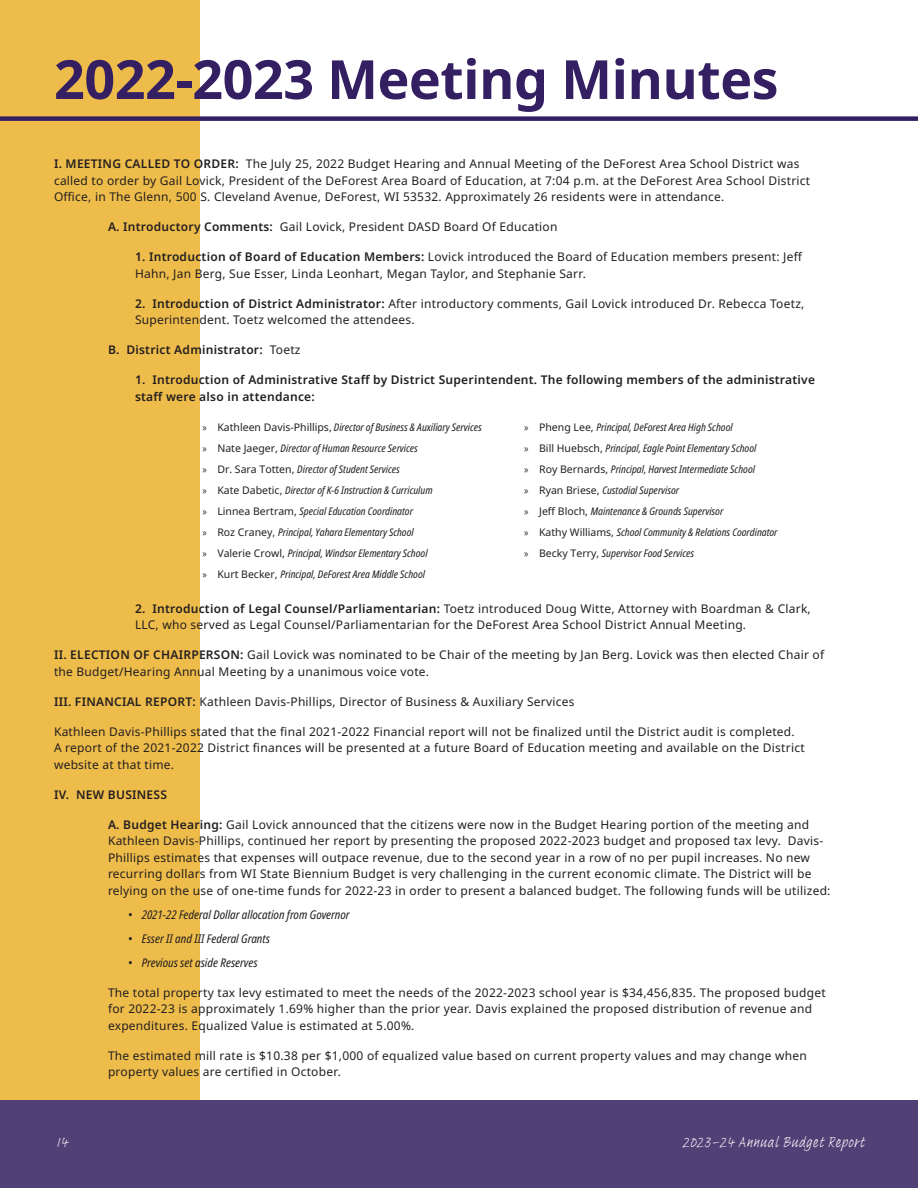
<style>
.page{position:relative;width:918px;height:1188px;background:#fff}
.page>*{position:absolute;margin:0;border:0;box-sizing:border-box;transform-origin:0 0}
.H1_title_-_purple{font:700 54px "Noto Sans";letter-spacing:-.01em;color:#341f62}
.FOOTER_script_-_whit{font:15px "Adobe Handwriting Frank";letter-spacing:.05em;color:#fff}
.LIST_meeting_minutes{font:12px/16.5px "Noto Sans";letter-spacing:.02em;color:#231f20}
.LIST_meeting_minutes-2{font:600 12px/16.5px "Noto Sans";letter-spacing:.02em;color:#231f20}
.t1{font:italic condensed 12px "Noto Sans";color:#231f20}
.t2{font:italic condensed 10.5px "Noto Sans";color:#231f20}
.s1{font-weight:600}
.s2{font-weight:400}
.s3{font-family:"Myriad Pro";font-style:normal;font-stretch:normal}
.s4{font-style:normal;font-stretch:normal}
</style>
<div class="page">
<div style="left:0;top:0;width:200px;height:1145px;background:#eebc4a"></div>
<div style="left:0;top:1100px;width:918px;height:88px;background:#514076"></div>
<div style="left:0;top:116px;width:918px;height:5px;background:#341f62"></div>
<p class="H1_title_-_purple" style="left:54px;top:41px;width:726px">2022-2023 Meeting Minutes</p>
<p class="LIST_meeting_minutes" style="left:54px;top:156px;width:758px"><span class="s1">I. MEETING CALLED TO ORDER:</span> The July 25, 2022 Budget Hearing and Annual Meeting of the DeForest Area School District was called to order by Gail Lovick, President of the DeForest Area Board of Education, at 7:04 p.m. at the DeForest Area School District<br>Office, in The Glenn, 500 S. Cleveland Avenue, DeForest, WI 53532. Approximately 26 residents were in attendance.</p>
<p class="LIST_meeting_minutes" style="left:108px;top:219px;width:451px"><span class="s1">A. Introductory Comments:</span> Gail Lovick, President DASD Board Of Education</p>
<p class="LIST_meeting_minutes" style="left:135px;top:249px;width:665px"><span class="s1">1. Introduction of Board of Education Members:</span> Lovick introduced the Board of Education members present: Jeff<br>Hahn, Jan Berg, Sue Esser, Linda Leonhart, Megan Taylor, and Stephanie Sarr.</p>
<p class="LIST_meeting_minutes" style="left:135px;top:295px;width:671px"><span class="s1">2. Introduction of District Administrator:</span> After introductory comments, Gail Lovick introduced Dr. Rebecca Toetz,<br>Superintendent. Toetz welcomed the attendees.</p>
<p class="LIST_meeting_minutes-2" style="left:108px;top:342px;width:194px">B. District Administrator: <span class="s2">Toetz</span></p>
<p class="LIST_meeting_minutes-2" style="left:135px;top:372px;width:682px">1. Introduction of Administrative Staff by District Superintendent. The following members of the administrative staff were also in attendance:</p>
<p class="t2" style="left:202px;top:420px;width:281px"><span class="s3">»</span> <span class="s4">Kathleen Davis-Phillips,</span> Director of Business &amp; Auxiliary Services</p>
<p class="t2" style="left:202px;top:441px;width:217px"><span class="s3">»</span> <span class="s4">Nate Jaeger,</span> Director of Human Resource Services</p>
<p class="t2" style="left:202px;top:462px;width:199px"><span class="s3">»</span> <span class="s4">Dr. Sara Totten,</span> Director of Student Services</p>
<p class="t2" style="left:202px;top:483px;width:232px"><span class="s3">»</span> <span class="s4">Kate Dabetic,</span> Director of K-6 Instruction &amp; Curriculum</p>
<p class="t2" style="left:202px;top:504px;width:212px"><span class="s3">»</span> <span class="s4">Linnea Bertram,</span> Special Education Coordinator</p>
<p class="t2" style="left:202px;top:525px;width:213px"><span class="s3">»</span> <span class="s4">Roz Craney,</span> Principal, Yahara Elementary School</p>
<p class="t2" style="left:202px;top:546px;width:227px"><span class="s3">»</span> <span class="s4">Valerie Crowl,</span> Principal, Windsor Elementary School</p>
<p class="t2" style="left:202px;top:567px;width:224px"><span class="s3">»</span> <span class="s4">Kurt Becker,</span> Principal, DeForest Area Middle School</p>
<p class="t2" style="left:524px;top:420px;width:210px"><span class="s3">»</span> <span class="s4">Pheng Lee,</span> Principal, DeForest Area High School</p>
<p class="t2" style="left:524px;top:441px;width:234px"><span class="s3">»</span> <span class="s4">Bill Huebsch,</span> Principal, Eagle Point Elementary School</p>
<p class="t2" style="left:524px;top:462px;width:232px"><span class="s3">»</span> <span class="s4">Roy Bernards,</span> Principal, Harvest Intermediate School</p>
<p class="t2" style="left:524px;top:483px;width:156px"><span class="s3">»</span> <span class="s4">Ryan Briese,</span> Custodial Supervisor</p>
<p class="t2" style="left:524px;top:504px;width:201px"><span class="s3">»</span> <span class="s4">Jeff Bloch,</span> Maintenance &amp; Grounds Supervisor</p>
<p class="t2" style="left:524px;top:525px;width:255px"><span class="s3">»</span> <span class="s4">Kathy Williams,</span> School Community &amp; Relations Coordinator</p>
<p class="t2" style="left:524px;top:546px;width:172px"><span class="s3">»</span> <span class="s4">Becky Terry,</span> Supervisor Food Services</p>
<p class="LIST_meeting_minutes" style="left:135px;top:601px;width:677px"><span class="s1">2. Introduction of Legal Counsel/Parliamentarian:</span> Toetz introduced Doug Witte, Attorney with Boardman &amp; Clark,<br>LLC, who served as Legal Counsel/Parliamentarian for the DeForest Area School District Annual Meeting.</p>
<p class="LIST_meeting_minutes" style="left:54px;top:647px;width:772px"><span class="s1">II. ELECTION OF CHAIRPERSON:</span> Gail Lovick was nominated to be Chair of the meeting by Jan Berg. Lovick was then elected Chair of the Budget/Hearing Annual Meeting by a unanimous voice vote.</p>
<p class="LIST_meeting_minutes" style="left:54px;top:694px;width:522px"><span class="s1">III. FINANCIAL REPORT:</span> Kathleen Davis-Phillips, Director of Business &amp; Auxiliary Services</p>
<p class="LIST_meeting_minutes" style="left:54px;top:724px;width:752px">Kathleen Davis-Phillips stated that the final 2021-2022 Financial report will not be finalized until the District audit is completed.<br>A report of the 2021-2022 District finances will be presented at a future Board of Education meeting and available on the District website at that time.</p>
<p class="LIST_meeting_minutes-2" style="left:54px;top:787px;width:114px">IV. NEW BUSINESS</p>
<p class="LIST_meeting_minutes" style="left:108px;top:817px;width:724px"><span class="s1">A. Budget Hearing:</span> Gail Lovick announced that the citizens were now in the Budget Hearing portion of the meeting and Kathleen Davis-Phillips, continued her report by presenting the proposed 2022-2023 budget and proposed tax levy. Davis-Phillips estimates that expenses will outpace revenue, due to the second year in a row of no per pupil increases. No new recurring dollars from WI State Biennium Budget is very challenging in the current economic climate. The District will be relying on the use of one-time funds for 2022-23 in order to present a balanced budget. The following funds will be utilized:</p>
<p class="t1" style="left:128px;top:906px;width:223px">• 2021-22 Federal Dollar allocation from Governor</p>
<p class="t1" style="left:128px;top:930px;width:143px">• Esser II and III Federal Grants</p>
<p class="t1" style="left:128px;top:954px;width:131px">• Previous set aside Reserves</p>
<p class="LIST_meeting_minutes" style="left:108px;top:985px;width:719px">The total property tax levy estimated to meet the needs of the 2022-2023 school year is $34,456,835. The proposed budget for 2022-23 is approximately 1.69% higher than the prior year. Davis explained the proposed distribution of revenue and expenditures. Equalized Value is estimated at 5.00%.</p>
<p class="LIST_meeting_minutes" style="left:108px;top:1048px;width:700px">The estimated mill rate is $10.38 per $1,000 of equalized value based on current property values and may change when property values are certified in October.</p>
<p class="FOOTER_script_-_whit" style="left:56px;top:1132px;width:14px">14</p>
<p class="FOOTER_script_-_whit" style="left:682px;top:1132px;width:183px">2023-24 Annual Budget Report</p>
</div>
